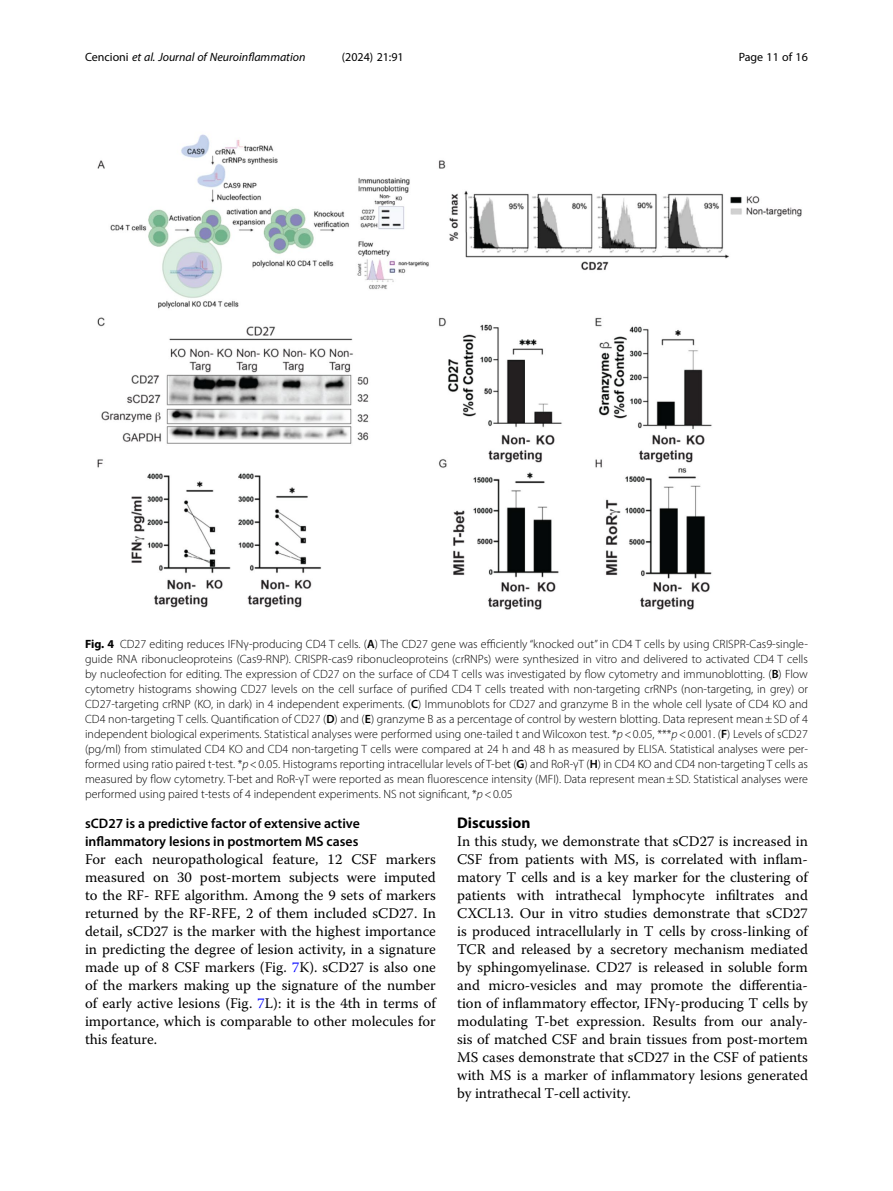
<style>
.page{position:relative;width:893px;height:1191px;background:#fff}
.page>*{position:absolute;margin:0;border:0;box-sizing:border-box;transform-origin:0 0}
.Head_1{font:700 15.45px "Myriad Pro";color:#000}
.Body_Text{font:14.7px/18px "Warnock Pro";color:#000;text-align:justify}
.Head_2{font:600 13.8px/18px "Myriad Pro";color:#000}
.Figure_Caption{font:300 12px/15px "Myriad Pro";color:#000;text-align:justify}
.t1{font:italic 12px "Myriad Pro";color:#000}
.t2{font:12px "Myriad Pro";color:#000}
.s1{font-style:normal}
.s2{font-weight:700}
.s3{font-weight:600}
.s4{font-style:italic}
.s5{color:#00f}
</style>
<div class="page">
<img style="left:97px;top:134px;width:705px;height:476px">
<p class="t1" style="left:85px;top:50px;width:222px"><span class="s1">Cencioni</span> et al. Journal of Neuroinflammation</p>
<p class="t2" style="left:342px;top:50px;width:63px">(2024) 21:91</p>
<p class="t2" style="left:739px;top:50px;width:71px">Page 11 of 16</p>
<p class="Figure_Caption" style="left:85px;top:636px;width:724px"><span class="s2">Fig. 4</span> CD27 editing reduces IFNγ-producing CD4 T cells. (<span class="s3">A</span>) The CD27 gene was efficiently “knocked out” in CD4 T cells by using CRISPR-Cas9-single&shy;guide RNA ribonucleoproteins (Cas9-RNP). CRISPR-cas9 ribonucleoproteins (crRNPs) were synthesized in vitro and delivered to activated CD4 T cells by nucleofection for editing. The expression of CD27 on the surface of CD4 T cells was investigated by flow cytometry and immunoblotting. (<span class="s3">B</span>) Flow cytometry histograms showing CD27 levels on the cell surface of purified CD4 T cells treated with non-targeting crRNPs (non-targeting, in grey) or CD27-targeting crRNP (KO, in dark) in 4 independent experiments. (<span class="s3">C</span>) Immunoblots for CD27 and granzyme B in the whole cell lysate of CD4 KO and CD4 non-targeting T cells. Quantification of CD27 (<span class="s3">D</span>) and (<span class="s3">E</span>) granzyme B as a percentage of control by western blotting. Data represent mean±SD of 4 independent biological experiments. Statistical analyses were performed using one-tailed t and Wilcoxon test. *<span class="s4">p</span>&lt;0.05, ***<span class="s4">p</span>&lt;0.001. (<span class="s3">F</span>) Levels of sCD27 (pg/ml) from stimulated CD4 KO and CD4 non-targeting T cells were compared at 24 h and 48 h as measured by ELISA. Statistical analyses were per&shy;formed using ratio paired t-test. *<span class="s4">p</span>&lt;0.05. Histograms reporting intracellular levels of T-bet (<span class="s3">G</span>) and RoR-γT (<span class="s3">H</span>) in CD4 KO and CD4 non-targeting T cells as measured by flow cytometry. T-bet and RoR-γT were reported as mean fluorescence intensity (MFI). Data represent mean±SD. Statistical analyses were performed using paired t-tests of 4 independent experiments. NS not significant, *<span class="s4">p</span>&lt;0.05</p>
<p class="Head_2" style="left:85px;top:814px;width:276px">sCD27 is a predictive factor of extensive active inflammatory lesions in postmortem MS cases</p>
<p class="Body_Text" style="left:85px;top:850px;width:352px">For each neuropathological feature, 12 CSF markers measured on 30 post-mortem subjects were imputed to the RF- RFE algorithm. Among the 9 sets of markers returned by the RF-RFE, 2 of them included sCD27. In detail, sCD27 is the marker with the highest importance in predicting the degree of lesion activity, in a signature made up of 8 CSF markers (Fig. <span class="s5">7</span>K). sCD27 is also one of the markers making up the signature of the number of early active lesions (Fig. <span class="s5">7</span>L): it is the 4th in terms of importance, which is comparable to other molecules for this feature.</p>
<p class="Head_1" style="left:457px;top:813px;width:75px">Discussion</p>
<p class="Body_Text" style="left:457px;top:832px;width:352px">In this study, we demonstrate that sCD27 is increased in CSF from patients with MS, is correlated with inflam&shy;matory T cells and is a key marker for the clustering of patients with intrathecal lymphocyte infiltrates and CXCL13. Our in vitro studies demonstrate that sCD27 is produced intracellularly in T cells by cross-linking of TCR and released by a secretory mechanism mediated by sphingomyelinase. CD27 is released in soluble form and micro-vesicles and may promote the differentia&shy;tion of inflammatory effector, IFNγ-producing T cells by modulating T-bet expression. Results from our analy&shy;sis of matched CSF and brain tissues from post-mortem MS cases demonstrate that sCD27 in the CSF of patients with MS is a marker of inflammatory lesions generated by intrathecal T-cell activity.</p>
</div>
